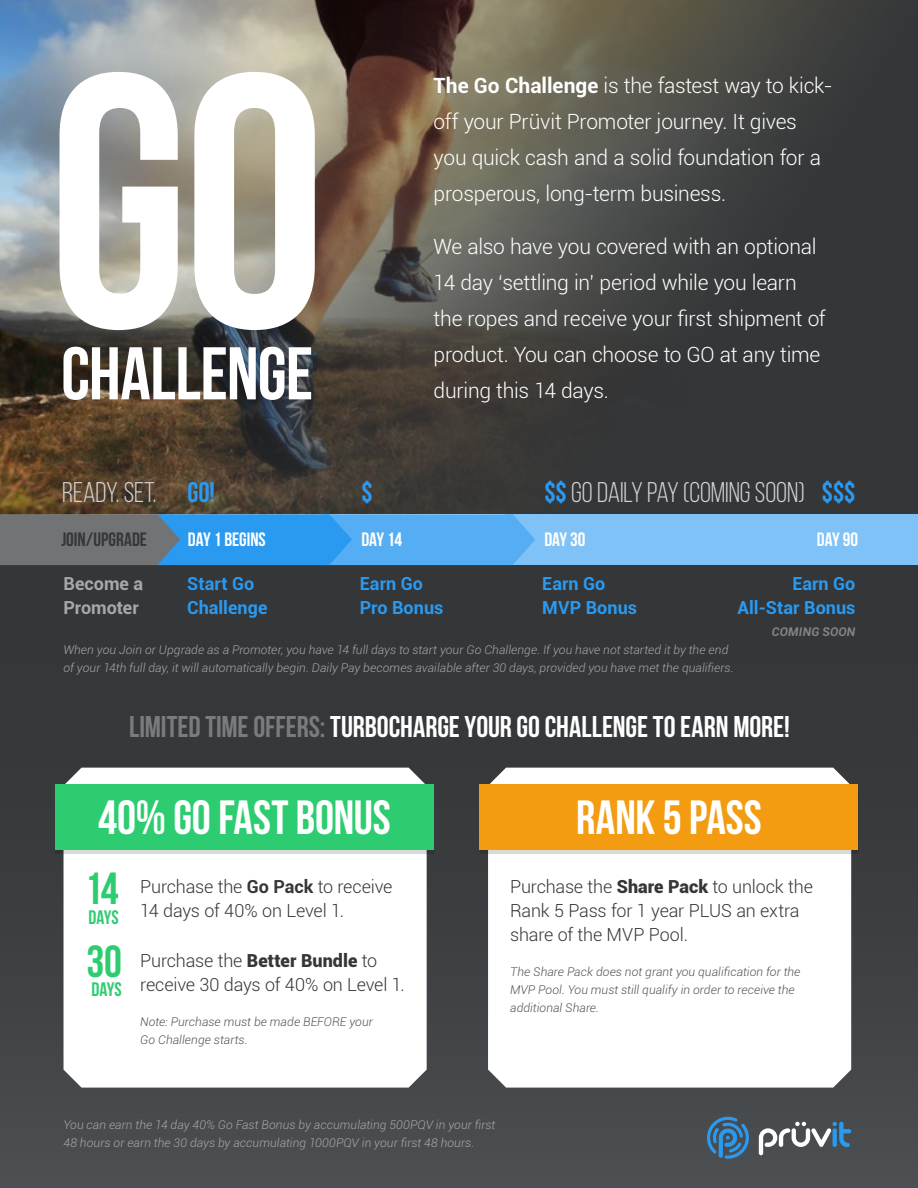
<style>
.page{position:relative;width:918px;height:1188px;background:#fff}
.page>*{position:absolute;margin:0;border:0;box-sizing:border-box;transform-origin:0 0}
.t1{font:700 360.6px "Bebas Neue";color:#fff}
.t2{font:700 74.4px "Bebas Neue";letter-spacing:-.01em;color:#fff}
.t3{font:300 51px "Oswald";letter-spacing:.025em;color:#fff}
.t4{font:700 48px "Bebas Neue";letter-spacing:-.005em;color:#fff}
.t5{font:700 45px "Bebas Neue";color:#2ecc71}
.t6{font:700 30px "Bebas Neue";color:#fff}
.t7{font:28.5px "Bebas Neue";color:#d2d3d4}
.t8{font:700 28.5px "Bebas Neue";color:#2a9af1}
.t9{font:300 21px/36px "Roboto";letter-spacing:-.01em;color:#fff}
.t10{font:700 19.5px "Bebas Neue";color:#2ecc71}
.t11{font:700 19.35px "Bebas Neue";color:#fff}
.t12{font:700 19.35px "Bebas Neue";letter-spacing:-.005em;color:#343638}
.t13{font:300 18px/24px "Roboto";letter-spacing:-.01em;color:#343638}
.t14{font:700 18px/24px "Roboto";letter-spacing:.005em;color:#2a9af1}
.t15{font:700 18px/24px "Roboto";color:#a6a8a9}
.t16{font:15px "Oswald";letter-spacing:.02em;color:#fff}
.t17{font:italic 300 12px/18px "Roboto";letter-spacing:.005em;color:#a6a8a9}
.t18{font:italic 300 12px/18px "Roboto";letter-spacing:.005em;color:#4d5053}
.t19{font:italic 700 12px "Roboto";letter-spacing:.02em;color:#828587}
.s1{font-weight:700}
.s2{color:#2a9af1}
.s3{font-weight:700;color:#2a9af1}
.s4{color:#797c7e}
.s5{font-weight:900}
</style>
<div class="page">
<img style="left:0;top:0;width:918px;height:514px">
<div style="left:0;top:565px;width:918px;height:623px;background:linear-gradient(to bottom,#303233,#494c4f)"></div>
<div style="left:505px;top:514px;width:413px;height:51px;background:#7fc2f7"></div>
<svg style="left:0;top:514px;width:535px;height:51px;background:#5195ca"></svg>
<svg style="left:64px;top:768px;width:363px;height:320px"></svg>
<div style="left:55px;top:788px;width:379px;height:66px;background:#d9d9d9"></div>
<div style="left:55px;top:784px;width:379px;height:66px;background:#2ecc71"></div>
<svg style="left:488px;top:768px;width:363px;height:320px"></svg>
<div style="left:480px;top:788px;width:378px;height:66px;background:#d9d9d9"></div>
<div style="left:480px;top:784px;width:378px;height:66px;background:#f39c12"></div>
<svg style="left:707px;top:1117px;width:42px;height:42px;background:#3b6d94"></svg>
<svg style="left:759px;top:1122px;width:92px;height:33px"></svg>
<h1 class="t1" style="left:48px;top:5px;width:279px">GO</h1>
<h2 class="t2" style="left:61px;top:333px;width:254px">CHALLENGE</h2>
<h3 class="t3" style="left:51px;top:64px;width:94px">TITLE</h3>
<h3 class="t9" style="left:434px;top:67px;width:400px"><span class="s1">The Go Challenge</span> is the fastest way to kick&shy;off your Prüvit Promoter journey. It gives you quick cash and a solid foundation for a prosperous, long-term business.</h3>
<h3 class="t9" style="left:434px;top:228px;width:394px">We also have you covered with an optional 14 day ‘settling in’ period while you learn the ropes and receive your first shipment of product. You can choose to GO at any time during this 14 days.</h3>
<p class="t16" style="left:708px;top:103px;width:161px">PRÜFORMANCE <span class="s2">GAMEPLAN</span></p>
<h3 class="t7" style="left:62px;top:476px;width:154px">READY. SET. <span class="s3">GO!</span></h3>
<h3 class="t8" style="left:361px;top:476px;width:13px">$</h3>
<h3 class="t7" style="left:544px;top:476px;width:313px"><span class="s3">$$</span> GO DAILY PAY (COMING SOON) <span class="s3">$$$</span></h3>
<h3 class="t12" style="left:61px;top:529px;width:87px">JOIN/UPGRADE</h3>
<h3 class="t11" style="left:188px;top:529px;width:79px">DAY 1 BEGINS</h3>
<h3 class="t11" style="left:361px;top:529px;width:42px">DAY 14</h3>
<h3 class="t11" style="left:544px;top:529px;width:43px">DAY 30</h3>
<h3 class="t11" style="left:817px;top:529px;width:43px">DAY 90</h3>
<h3 class="t15" style="left:64px;top:571px;width:81px">Become a<br>Promoter</h3>
<h3 class="t14" style="left:360px;top:571px;width:85px">Earn Go<br>Pro Bonus</h3>
<h3 class="t14" style="left:542px;top:571px;width:96px">Earn Go<br>MVP Bonus</h3>
<h3 class="t14" style="left:737px;top:571px;width:120px;text-align:right">Earn Go<br>All-Star Bonus</h3>
<p class="t19" style="left:772px;top:623px;width:85px">COMING SOON</p>
<h3 class="t14" style="left:187px;top:571px;width:82px">Start Go<br>Challenge</h3>
<p class="t17" style="left:64px;top:640px;width:672px">When you Join or Upgrade as a Promoter, you have 14 full days to start your Go Challenge. If you have not started it by the end of your 14th full day, it will automatically begin. Daily Pay becomes available after 30 days, provided you have met the qualifiers.</p>
<h3 class="t6" style="left:129px;top:711px;width:662px"><span class="s4">LIMITED TIME OFFERS:</span> TURBOCHARGE YOUR GO CHALLENGE TO EARN MORE!</h3>
<h3 class="t4" style="left:98px;top:791px;width:294px">40% GO FAST BONUS</h3>
<h3 class="t4" style="left:576px;top:791px;width:187px">RANK 5 PASS</h3>
<h3 class="t5" style="left:84px;top:864px;width:36px">14</h3>
<h3 class="t10" style="left:88px;top:906px;width:32px">DAYS</h3>
<h3 class="t5" style="left:87px;top:936px;width:37px">30</h3>
<h3 class="t10" style="left:92px;top:979px;width:32px">DAYS</h3>
<h3 class="t13" style="left:140px;top:874px;width:254px">Purchase the <span class="s1">Go Pack</span> to receive<br>14 days of 40% on Level 1.</h3>
<h3 class="t13" style="left:140px;top:948px;width:266px">Purchase the <span class="s5">Better Bundle</span> to receive 30 days of 40% on Level 1.</h3>
<p class="t18" style="left:140px;top:1012px;width:234px">Note: Purchase must be made BEFORE your<br>Go Challenge starts.</p>
<h3 class="t13" style="left:510px;top:874px;width:304px">Purchase the <span class="s5">Share Pack</span> to unlock the<br>Rank 5 Pass for 1 year PLUS an extra share of the MVP Pool.</h3>
<p class="t18" style="left:510px;top:962px;width:292px">The Share Pack does not grant you qualification for the<br>MVP Pool. You must still qualify in order to receive the additional Share.</p>
<p class="t17" style="left:64px;top:1116px;width:433px">You can earn the 14 day 40% Go Fast Bonus by accumulating 500PQV in your first<br>48 hours or earn the 30 days by accumulating 1000PQV in your first 48 hours.</p>
</div>
